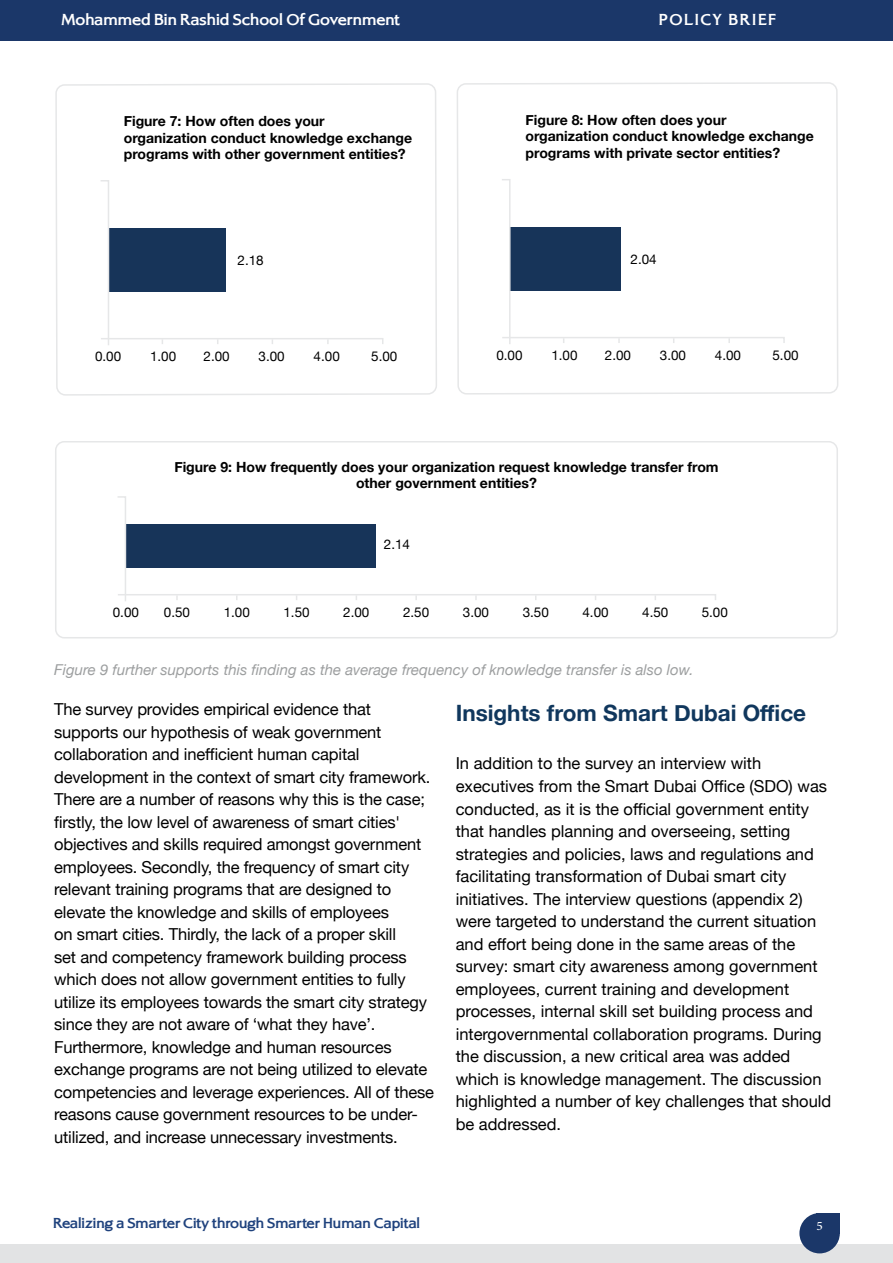
<style>
.page{position:relative;width:893px;height:1263px;background:#fff}
.page>*{position:absolute;margin:0;border:0;box-sizing:border-box;transform-origin:0 0}
.t1{font:700 22.5px "Helvetica Neue";color:#10375d}
.t2{font:18px "Adobe Arabic";color:#fff}
.t3{font:16.5px/22.5px "Helvetica Neue";letter-spacing:-.01em;color:#000}
.t4{font:700 16.5px "Alexon";color:#fff}
.t5{font:700 16.5px "Alexon";letter-spacing:.1em;color:#fff}
.t6{font:italic 15px "Helvetica Neue";color:#9d9fa0}
.t7{font:700 15px "Alexon";color:#1f427d}
.t8{font:700 14.1px/16.8px "Helvetica Neue";color:#000}
.t9{font:13.5px "Helvetica Neue";color:#000}
</style>
<div class="page">
<div style="left:816px;top:1213px;width:24px;height:20px;background:#1b3769"></div>
<div style="left:0;top:1244px;width:893px;height:19px;background:#e2e3e4"></div>
<div style="left:799px;top:1213px;width:41px;height:40px;background:#1b3769;border-radius:50%"></div>
<div style="left:0;top:0;width:893px;height:40px;background:#1b3769"></div>
<div style="left:55px;top:441px;width:783px;height:197px;border:1px solid #e6e7e8;border-radius:8px"></div>
<svg style="left:457px;top:82px;width:382px;height:313px"></svg>
<svg style="left:55px;top:83px;width:382px;height:313px"></svg>
<svg style="left:118px;top:496px;width:598px;height:105px"></svg>
<svg style="left:99px;top:179px;width:285px;height:168px"></svg>
<svg style="left:500px;top:178px;width:285px;height:168px"></svg>
<p class="t4" style="left:62px;top:9px;width:340px">Mohammed Bin Rashid School Of Government</p>
<p class="t5" style="left:659px;top:9px;width:119px">POLICY BRIEF</p>
<p class="t8" style="left:124px;top:113px;width:290px">Figure 7: How often does your<br>organization conduct knowledge exchange programs with other government entities?</p>
<p class="t8" style="left:526px;top:112px;width:290px">Figure 8: How often does your<br>organization conduct knowledge exchange programs with private sector entities?</p>
<p class="t9" style="left:238px;top:250px;width:28px">2.18</p>
<p class="t9" style="left:631px;top:249px;width:28px">2.04</p>
<p class="t9" style="left:95px;top:346px;width:28px">0.00</p>
<p class="t9" style="left:150px;top:346px;width:28px">1.00</p>
<p class="t9" style="left:204px;top:346px;width:28px">2.00</p>
<p class="t9" style="left:259px;top:346px;width:28px">3.00</p>
<p class="t9" style="left:314px;top:346px;width:28px">4.00</p>
<p class="t9" style="left:371px;top:346px;width:28px">5.00</p>
<p class="t9" style="left:496px;top:345px;width:28px">0.00</p>
<p class="t9" style="left:551px;top:345px;width:28px">1.00</p>
<p class="t9" style="left:605px;top:345px;width:28px">2.00</p>
<p class="t9" style="left:660px;top:345px;width:28px">3.00</p>
<p class="t9" style="left:715px;top:345px;width:28px">4.00</p>
<p class="t9" style="left:772px;top:345px;width:28px">5.00</p>
<p class="t8" style="left:174px;top:458px;width:546px;text-align:center">Figure 9: How frequently does your organization request knowledge transfer from other government entities?</p>
<p class="t9" style="left:384px;top:535px;width:28px">2.14</p>
<p class="t9" style="left:113px;top:603px;width:28px">0.00</p>
<p class="t9" style="left:164px;top:603px;width:28px">0.50</p>
<p class="t9" style="left:224px;top:603px;width:28px">1.00</p>
<p class="t9" style="left:283px;top:603px;width:28px">1.50</p>
<p class="t9" style="left:343px;top:603px;width:28px">2.00</p>
<p class="t9" style="left:403px;top:603px;width:28px">2.50</p>
<p class="t9" style="left:463px;top:603px;width:28px">3.00</p>
<p class="t9" style="left:523px;top:603px;width:28px">3.50</p>
<p class="t9" style="left:582px;top:603px;width:28px">4.00</p>
<p class="t9" style="left:642px;top:603px;width:28px">4.50</p>
<p class="t9" style="left:702px;top:603px;width:28px">5.00</p>
<p class="t6" style="left:54px;top:658px;width:641px">Figure 9 further supports this finding as the average frequency of knowledge transfer is also low.</p>
<p class="t3" style="left:54px;top:699px;width:381px">The survey provides empirical evidence that supports our hypothesis of weak government collaboration and inefficient human capital development in the context of smart city framework.<br>There are a number of reasons why this is the case; firstly, the low level of awareness of smart cities' objectives and skills required amongst government employees. Secondly, the frequency of smart city relevant training programs that are designed to elevate the knowledge and skills of employees<br>on smart cities. Thirdly, the lack of a proper skill<br>set and competency framework building process which does not allow government entities to fully utilize its employees towards the smart city strategy since they are not aware of ‘what they have’.<br>Furthermore, knowledge and human resources exchange programs are not being utilized to elevate competencies and leverage experiences. All of these reasons cause government resources to be under&shy;utilized, and increase unnecessary investments.</p>
<h1 class="t1" style="left:456px;top:696px;width:352px">Insights from Smart Dubai Office</h1>
<p class="t3" style="left:456px;top:753px;width:377px">In addition to the survey an interview with executives from the Smart Dubai Office (SDO) was conducted, as it is the official government entity that handles planning and overseeing, setting strategies and policies, laws and regulations and facilitating transformation of Dubai smart city initiatives. The interview questions (appendix 2) were targeted to understand the current situation and effort being done in the same areas of the survey: smart city awareness among government employees, current training and development processes, internal skill set building process and intergovernmental collaboration programs. During the discussion, a new critical area was added which is knowledge management. The discussion highlighted a number of key challenges that should be addressed.</p>
<p class="t7" style="left:53px;top:1213px;width:368px">Realizing a Smarter City through Smarter Human Capital</p>
<p class="t2" style="left:816px;top:1213px;width:8px">5</p>
</div>
